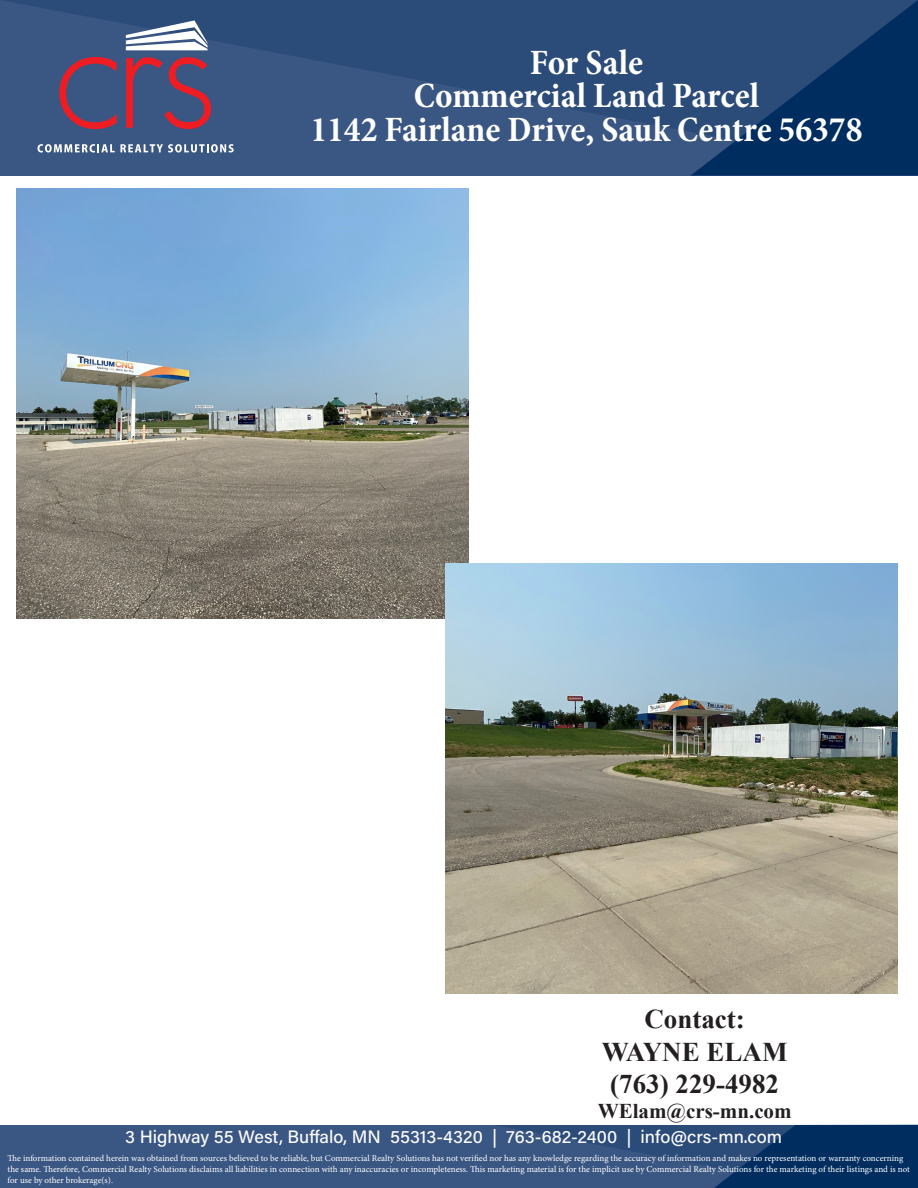
<style>
.page{position:relative;width:918px;height:1188px;background:#fff}
.page>*{position:absolute;margin:0;border:0;box-sizing:border-box;transform-origin:0 0}
.t1{font:700 condensed 36px "Minion Pro";color:#fff}
.t2{font:700 27px "Times New Roman";color:#231f20}
.t3{font:700 21px "Times New Roman";color:#231f20}
.t4{font:500 18px "Acumin Pro";color:#fcfcfc}
.t5{font:9px/10.8px "Minion Pro";color:#fff}
</style>
<div class="page">
<div style="left:0;top:1125px;width:918px;height:63px;background:#3a5682"></div>
<svg style="left:0;top:0;width:918px;height:176px;background:#2b4b79"></svg>
<svg style="left:498px;top:1125px;width:420px;height:63px"></svg>
<svg style="left:126px;top:20px;width:82px;height:30px"></svg>
<svg style="left:37px;top:144px;width:197px;height:9px"></svg>
<svg style="left:59px;top:57px;width:58px;height:72px;background:#65486b"></svg>
<svg style="left:126px;top:57px;width:85px;height:72px;background:#6c4567"></svg>
<img style="left:16px;top:189px;width:452px;height:429px">
<img style="left:446px;top:564px;width:451px;height:430px">
<p class="t1" style="left:530px;top:37px;width:115px">For Sale</p>
<p class="t1" style="left:414px;top:71px;width:347px">Commercial Land Parcel</p>
<p class="t1" style="left:310px;top:105px;width:554px">1142 Fairlane Drive, Sauk Centre 56378</p>
<p class="t2" style="left:644px;top:1000px;width:102px">Contact:</p>
<p class="t2" style="left:602px;top:1032px;width:187px">WAYNE ELAM</p>
<p class="t2" style="left:610px;top:1065px;width:170px">(763) 229-4982</p>
<p class="t3" style="left:598px;top:1096px;width:195px">WElam@crs-mn.com</p>
<p class="t4" style="left:125px;top:1124px;width:658px">3 Highway 55 West, Buffalo, MN 55313-4320 | 763-682-2400 | info@crs-mn.com</p>
<p class="t5" style="left:8px;top:1153px;width:904px">The information contained herein was obtained from sources believed to be reliable, but Commercial Realty Solutions has not verified nor has any knowledge regarding the accuracy of information and makes no representation or warranty concerning the same. Therefore, Commercial Realty Solutions disclaims all liabilities in connection with any inaccuracies or incompleteness. This marketing material is for the implicit use by Commercial Realty Solutions for the marketing of their listings and is not for use by other brokerage(s).</p>
</div>
